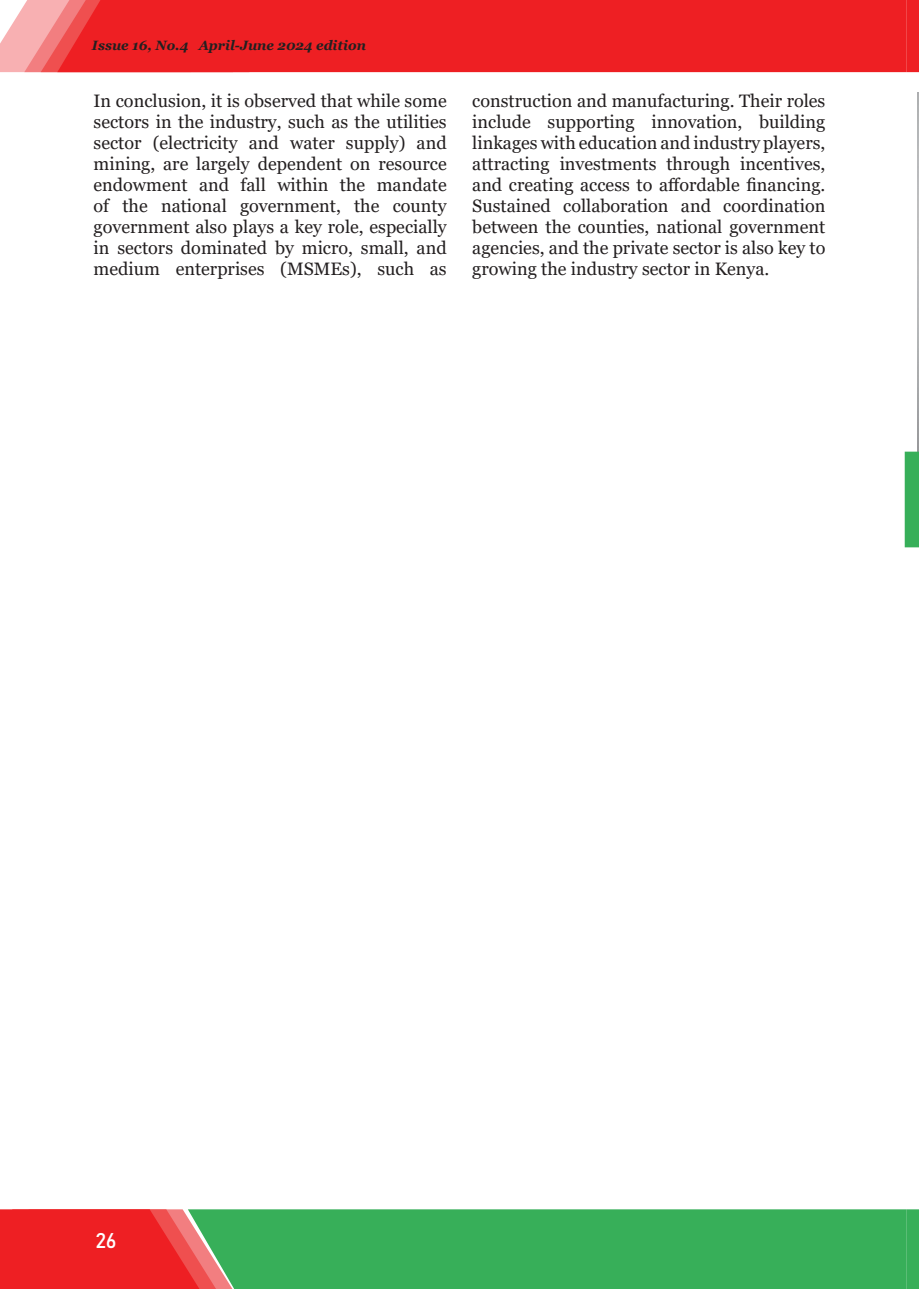
<style>
.page{position:relative;width:919px;height:1289px;background:#fff}
.page>*{position:absolute;margin:0;border:0;box-sizing:border-box;transform-origin:0 0}
.t1{font:21px "Bahnschrift";color:#fff}
.t2{font:18px/21px "Georgia";color:#231f20;text-align:justify}
.t3{font:italic 700 13.5px "Georgia";color:#231f20}
</style>
<div class="page">
<svg style="left:0;top:1209px;width:188px;height:79px"></svg>
<div style="left:188px;top:1209px;width:718px;height:79px;background:#37af59"></div>
<svg style="left:0;top:0;width:57px;height:72px"></svg>
<div style="left:57px;top:0;width:849px;height:72px;background:#ee1f23"></div>
<svg style="left:906px;top:0;width:12px;height:72px"></svg>
<svg style="left:906px;top:1209px;width:12px;height:79px"></svg>
<img style="left:917px;top:93px;width:1px;height:358px">
<svg style="left:904px;top:451px;width:14px;height:96px"></svg>
<p class="t3" style="left:92px;top:36px;width:275px">Issue 16, No.4 April-June 2024 edition</p>
<p class="t2" style="left:94px;top:91px;width:354px">In conclusion, it is observed that while some sectors in the industry, such as the utilities sector (electricity and water supply) and mining, are largely dependent on resource endowment and fall within the mandate of the national government, the county government also plays a key role, especially in sectors dominated by micro, small, and medium enterprises (MSMEs), such as</p>
<p class="t2" style="left:472px;top:91px;width:354px">construction and manufacturing. Their roles include supporting innovation, building linkages with education and industry players, attracting investments through incentives, and creating access to affordable financing.<br>Sustained collaboration and coordination between the counties, national government agencies, and the private sector is also key to growing the industry sector in Kenya.</p>
<p class="t1" style="left:95px;top:1224px;width:23px">26</p>
</div>
